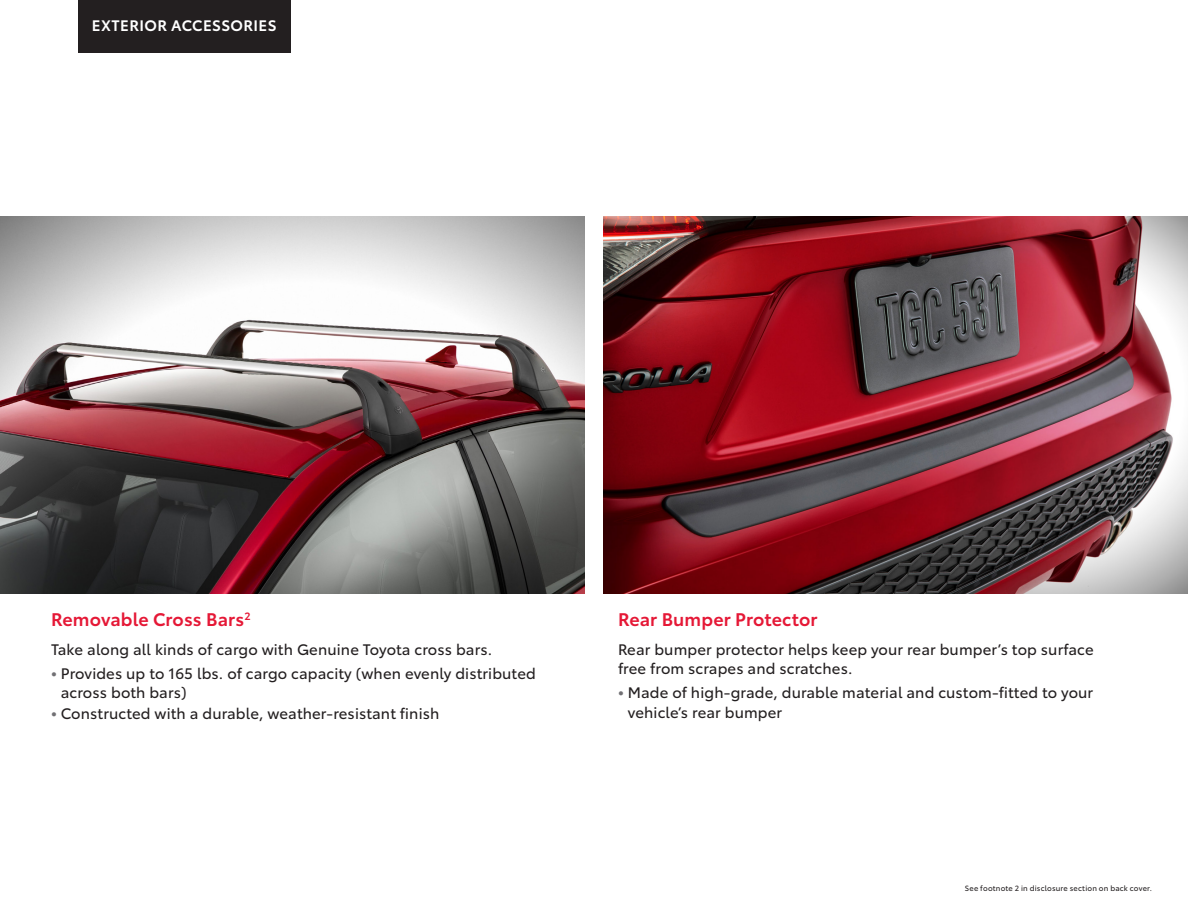
<style>
.page{position:relative;width:1188px;height:918px;background:#fff}
.page>*{position:absolute;margin:0;border:0;box-sizing:border-box;transform-origin:0 0}
.t1{font:600 18px "Toyota Type";letter-spacing:.01em;color:#e51836}
.t2{font:15px/19.5px "Toyota Type";letter-spacing:.01em;color:#231f20}
.t3{font:600 15px "Toyota Type";letter-spacing:.025em;color:#fff}
.t4{font:7.5px "Toyota Type";letter-spacing:.025em;color:#231f20}
.s1{font-weight:700;color:#717074}
</style>
<div class="page">
<img style="left:603px;top:216px;width:585px;height:378px">
<img style="left:0;top:216px;width:585px;height:378px">
<div style="left:78px;top:0;width:212px;height:52px;background:#231f20"></div>
<p class="t3" style="left:92px;top:14px;width:186px">EXTERIOR ACCESSORIES</p>
<p class="t1" style="left:51px;top:606px;width:201px">Removable Cross Bars<sup>2</sup></p>
<p class="t2" style="left:51px;top:638px;width:443px">Take along all kinds of cargo with Genuine Toyota cross bars.</p>
<p class="t2" style="left:61px;top:662px;width:477px;text-indent:-10px"><span class="s1">•</span> Provides up to 165 lbs. of cargo capacity (when evenly distributed across both bars)</p>
<p class="t2" style="left:51px;top:703px;width:390px"><span class="s1">•</span> Constructed with a durable, weather-resistant finish</p>
<p class="t1" style="left:618px;top:606px;width:201px">Rear Bumper Protector</p>
<p class="t2" style="left:618px;top:638px;width:477px">Rear bumper protector helps keep your rear bumper’s top surface free from scrapes and scratches.</p>
<p class="t2" style="left:628px;top:682px;width:467px;text-indent:-10px"><span class="s1">•</span> Made of high-grade, durable material and custom-fitted to your vehicle’s rear bumper</p>
<p class="t4" style="left:965px;top:883px;width:189px">See footnote 2 in disclosure section on back cover.</p>
</div>
